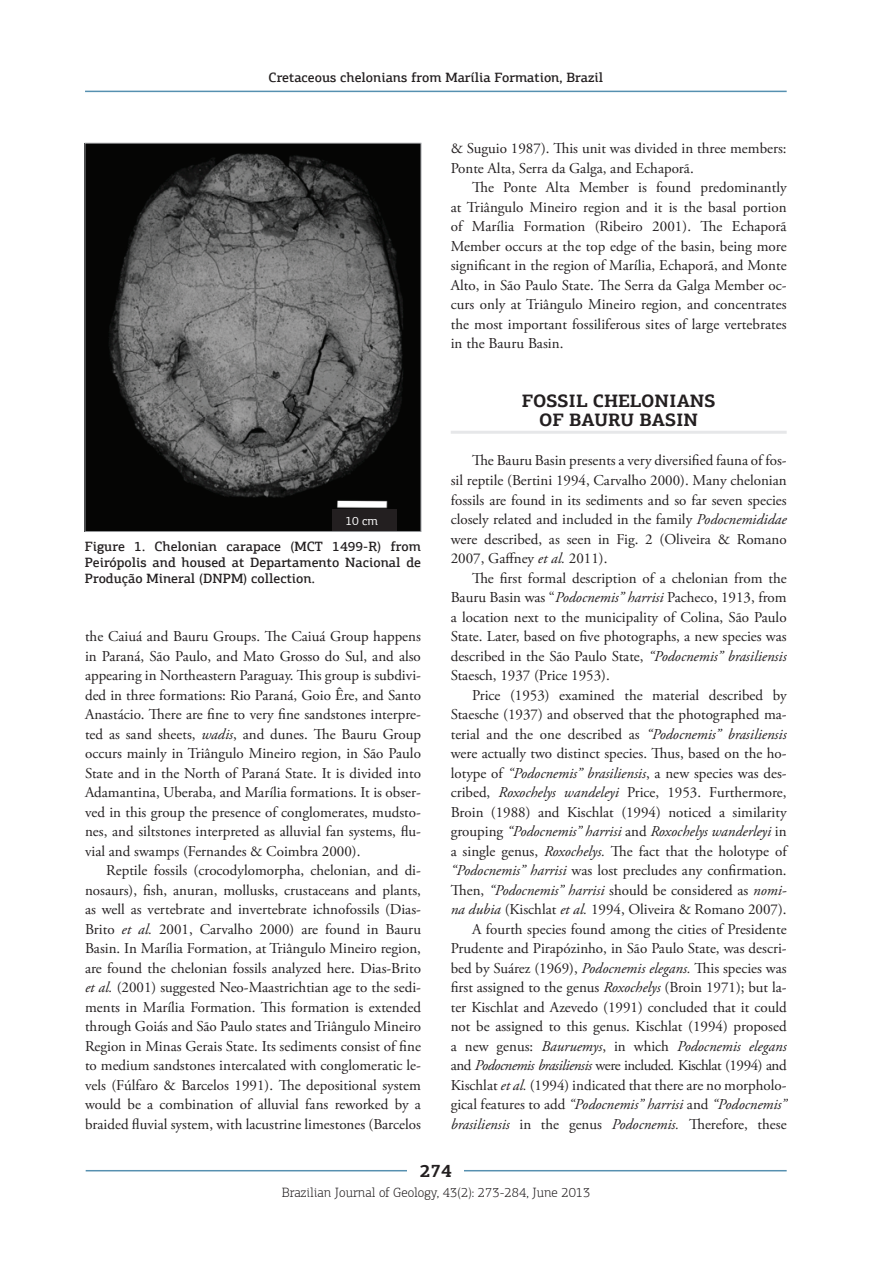
<style>
.page{position:relative;width:893px;height:1263px;background:#fff}
.page>*{position:absolute;margin:0;border:0;box-sizing:border-box;transform-origin:0 0}
.z16_sub_1{font:700 18px/19.5px "PF Agora Slab Pro";color:#231f20;text-align:center}
.z11_texto{font:15px/19.5px "Adobe Garamond Pro";color:#231f20;text-align:justify}
.z20_tab_fig_titulo{font:500 13.5px/16.2px "PF Agora Slab Pro";color:#231f20;text-align:justify}
.z27_rodapé{font:300 13.5px "PF Agora Slab Pro";color:#231f20}
.t1{font:12px "PF Agora Slab Pro";color:#fff}
.s1{font-style:italic}
</style>
<div class="page">
<hr style="left:451px;top:431px;width:336px;height:3px;background:#e6e7e9">
<img style="left:87px;top:145px;width:332px;height:385px">
<div style="left:332px;top:509px;width:65px;height:22px;background:#231f20"></div>
<div style="left:85px;top:143px;width:336px;height:389px;border:1px solid #939598"></div>
<hr style="left:86px;top:1170px;width:701px;height:1px;background:#5690b0">
<div style="left:408px;top:1163px;width:56px;height:15px;background:#fff"></div>
<hr style="left:85px;top:91px;width:702px;height:1px;background:#5690b0">
<p class="z20_tab_fig_titulo" style="left:269px;top:69px;width:336px">Cretaceous chelonians from Marília Formation, Brazil</p>
<p class="t1" style="left:345px;top:513px;width:34px">10 cm</p>
<p class="z20_tab_fig_titulo" style="left:85px;top:538px;width:337px">Figure 1. Chelonian carapace (MCT 1499-R) from Peirópolis and housed at Departamento Nacional de Produção Mineral (DNPM) collection.</p>
<p class="z11_texto" style="left:85px;top:627px;width:337px">the Caiuá and Bauru Groups. The Caiuá Group happens in Paraná, São Paulo, and Mato Grosso do Sul, and also appearing in Northeastern Paraguay. This group is subdivi&shy;ded in three formations: Rio Paraná, Goio Êre, and Santo Anastácio. There are fine to very fine sandstones interpre&shy;ted as sand sheets, <span class="s1">wadis</span>, and dunes. The Bauru Group occurs mainly in Triângulo Mineiro region, in São Paulo State and in the North of Paraná State. It is divided into Adamantina, Uberaba, and Marília formations. It is obser&shy;ved in this group the presence of conglomerates, mudsto&shy;nes, and siltstones interpreted as alluvial fan systems, flu&shy;vial and swamps (Fernandes &amp; Coimbra 2000).</p>
<p class="z11_texto" style="left:85px;top:861px;width:337px;text-indent:21px">Reptile fossils (crocodylomorpha, chelonian, and di&shy;nosaurs), fish, anuran, mollusks, crustaceans and plants, as well as vertebrate and invertebrate ichnofossils (Dias-Brito <span class="s1">et al.</span> 2001, Carvalho 2000) are found in Bauru Basin. In Marília Formation, at Triângulo Mineiro region, are found the chelonian fossils analyzed here. Dias-Brito <span class="s1">et al.</span> (2001) suggested Neo-Maastrichtian age to the sedi&shy;ments in Marília Formation. This formation is extended through Goiás and São Paulo states and Triângulo Mineiro Region in Minas Gerais State. Its sediments consist of fine to medium sandstones intercalated with conglomeratic le&shy;vels (Fúlfaro &amp; Barcelos 1991). The depositional system would be a combination of alluvial fans reworked by a braided fluvial system, with lacustrine limestones (Barcelos</p>
<p class="z11_texto" style="left:451px;top:139px;width:337px">&amp; Suguio 1987). This unit was divided in three members:<br>Ponte Alta, Serra da Galga, and Echaporã.</p>
<p class="z11_texto" style="left:451px;top:178px;width:337px;text-indent:21px">The Ponte Alta Member is found predominantly at Triângulo Mineiro region and it is the basal portion of Marília Formation (Ribeiro 2001). The Echaporã Member occurs at the top edge of the basin, being more significant in the region of Marília, Echaporã, and Monte Alto, in São Paulo State. The Serra da Galga Member oc&shy;curs only at Triângulo Mineiro region, and concentrates the most important fossiliferous sites of large vertebrates in the Bauru Basin.</p>
<p class="z16_sub_1" style="left:522px;top:391px;width:195px">FOSSIL CHELONIANS<br>OF BAURU BASIN</p>
<p class="z11_texto" style="left:451px;top:451px;width:337px;text-indent:21px">The Bauru Basin presents a very diversified fauna of fos&shy;sil reptile (Bertini 1994, Carvalho 2000). Many chelonian fossils are found in its sediments and so far seven species closely related and included in the family <span class="s1">Podocnemididae </span>were described, as seen in Fig. 2 (Oliveira &amp; Romano 2007, Gaffney <span class="s1">et al.</span> 2011).</p>
<p class="z11_texto" style="left:451px;top:568px;width:337px;text-indent:21px">The first formal description of a chelonian from the Bauru Basin was “<span class="s1">Podocnemis” harrisi</span> Pacheco, 1913, from a location next to the municipality of Colina, São Paulo State. Later, based on five photographs, a new species was described in the São Paulo State, <span class="s1">“Podocnemis” brasiliensis </span>Staesch, 1937 (Price 1953).</p>
<p class="z11_texto" style="left:451px;top:685px;width:337px;text-indent:21px">Price (1953) examined the material described by Staesche (1937) and observed that the photographed ma&shy;terial and the one described as <span class="s1">“Podocnemis” brasiliensis </span>were actually two distinct species. Thus, based on the ho&shy;lotype of <span class="s1">“Podocnemis” brasiliensis</span>, a new species was des&shy;cribed, <span class="s1">Roxochelys wandeleyi</span> Price, 1953. Furthermore, Broin (1988) and Kischlat (1994) noticed a similarity grouping <span class="s1">“Podocnemis” harrisi</span> and <span class="s1">Roxochelys wanderleyi</span> in a single genus, <span class="s1">Roxochelys.</span> The fact that the holotype of <span class="s1">“Podocnemis” harrisi</span> was lost precludes any confirmation.<br>Then, <span class="s1">“Podocnemis” harrisi</span> should be considered as <span class="s1">nomi&shy;na dubia</span> (Kischlat <span class="s1">et al.</span> 1994, Oliveira &amp; Romano 2007).</p>
<p class="z11_texto" style="left:451px;top:919px;width:337px;text-indent:21px">A fourth species found among the cities of Presidente Prudente and Pirapózinho, in São Paulo State, was descri&shy;bed by Suárez (1969), <span class="s1">Podocnemis elegans.</span> This species was first assigned to the genus <span class="s1">Roxochelys</span> (Broin 1971); but la&shy;ter Kischlat and Azevedo (1991) concluded that it could not be assigned to this genus. Kischlat (1994) proposed a new genus: <span class="s1">Bauruemys</span>, in which <span class="s1">Podocnemis elegans </span>and <span class="s1">Podocnemis brasiliensis</span> were included<span class="s1">.</span> Kischlat (1994) and Kischlat <span class="s1">et al.</span> (1994) indicated that there are no morpholo&shy;gical features to add <span class="s1">“Podocnemis” harrisi</span> and <span class="s1">“Podocnemis” brasiliensis</span> in the genus <span class="s1">Podocnemis.</span> Therefore, these</p>
<p class="z16_sub_1" style="left:420px;top:1161px;width:34px">274</p>
<p class="z27_rodapé" style="left:282px;top:1184px;width:310px">Brazilian Journal of Geology, 43(2): 273-284, June 2013</p>
</div>
